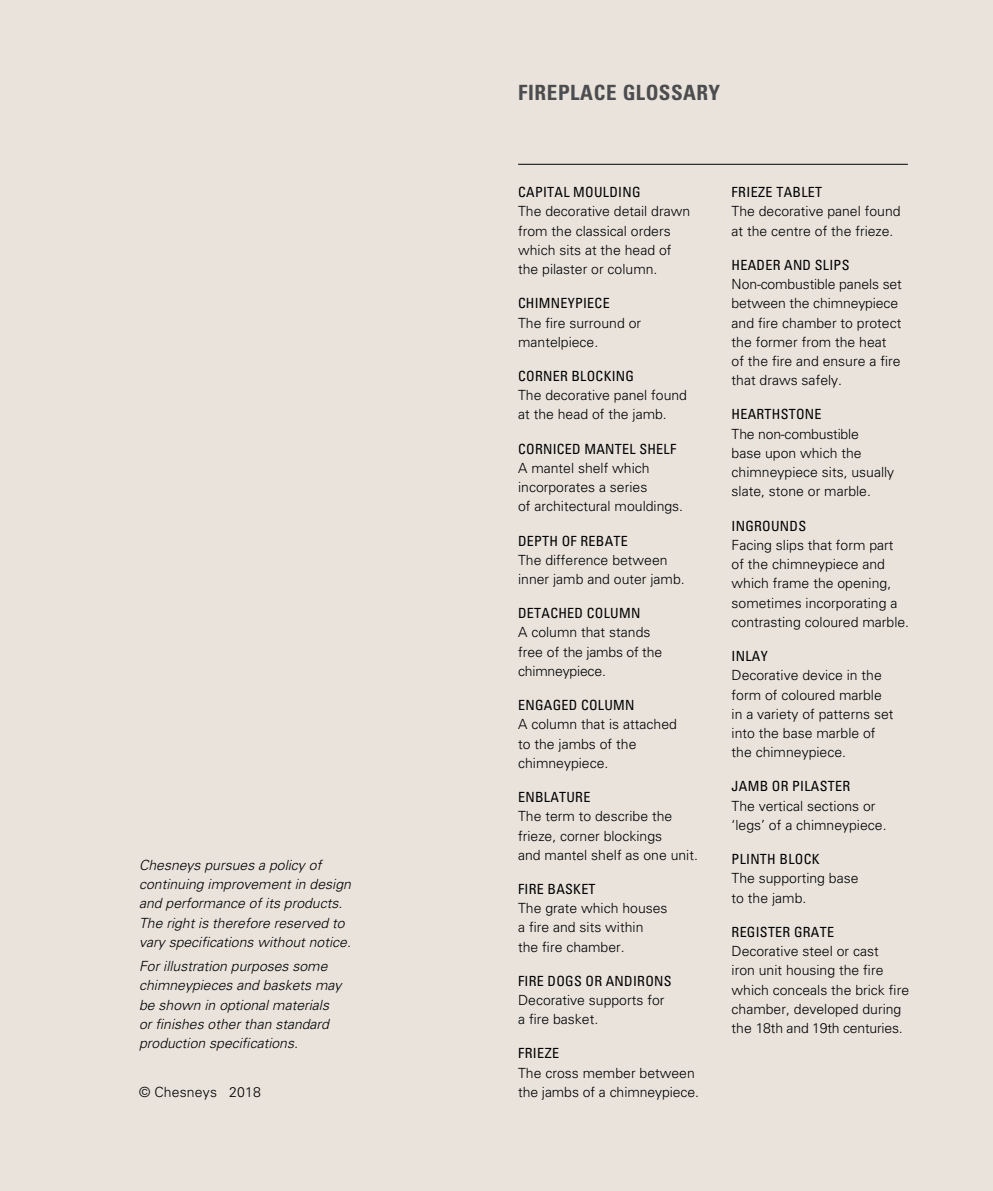
<style>
.page{position:relative;width:993px;height:1191px;background:#fff}
.page>*{position:absolute;margin:0;border:0;box-sizing:border-box;transform-origin:0 0}
.t1{font:700 condensed 21px "Univers LT Std";letter-spacing:.03em;color:#4d4d4f}
.t2{font:300 14px/19.2px "Univers LT Std";color:#000}
.t3{font:italic 300 14px/19.2px "Univers LT Std";color:#000}
.t4{font:condensed 14px "Univers LT Std";letter-spacing:.02em;color:#000}
</style>
<div class="page">
<div style="left:0;top:0;width:992px;height:1191px;background:#e9e3dc"></div>
<hr style="left:518px;top:164px;width:389px;height:1px;background:#000">
<p class="t3" style="left:139px;top:855px;width:213px">Chesneys pursues a policy of continuing improvement in design and performance of its products.<br>The right is therefore reserved to vary specifications without notice.</p>
<p class="t3" style="left:139px;top:956px;width:204px">For illustration purposes some chimneypieces and baskets may be shown in optional materials or finishes other than standard production specifications.</p>
<p class="t2" style="left:139px;top:1082px;width:123px">© Chesneys 2018</p>
<h1 class="t1" style="left:518px;top:79px;width:203px">FIREPLACE GLOSSARY</h1>
<p class="t4" style="left:518px;top:183px;width:124px">CAPITAL MOULDING</p>
<p class="t2" style="left:518px;top:202px;width:173px">The decorative detail drawn from the classical orders which sits at the head of the pilaster or column.</p>
<p class="t4" style="left:518px;top:294px;width:93px">CHIMNEYPIECE</p>
<p class="t2" style="left:518px;top:313px;width:124px">The fire surround or mantelpiece.</p>
<p class="t4" style="left:518px;top:367px;width:117px">CORNER BLOCKING</p>
<p class="t2" style="left:518px;top:385px;width:170px">The decorative panel found at the head of the jamb.</p>
<p class="t4" style="left:518px;top:440px;width:160px">CORNICED MANTEL SHELF</p>
<p class="t2" style="left:518px;top:458px;width:166px">A mantel shelf which incorporates a series<br>of architectural mouldings.</p>
<p class="t4" style="left:518px;top:531px;width:111px">DEPTH OF REBATE</p>
<p class="t2" style="left:518px;top:550px;width:168px">The difference between inner jamb and outer jamb.</p>
<p class="t4" style="left:518px;top:604px;width:124px">DETACHED COLUMN</p>
<p class="t2" style="left:518px;top:623px;width:145px">A column that stands free of the jambs of the chimneypiece.</p>
<p class="t4" style="left:518px;top:696px;width:118px">ENGAGED COLUMN</p>
<p class="t2" style="left:518px;top:714px;width:160px">A column that is attached to the jambs of the chimneypiece.</p>
<p class="t4" style="left:518px;top:788px;width:74px">ENBLATURE</p>
<p class="t2" style="left:518px;top:806px;width:181px">The term to describe the frieze, corner blockings<br>and mantel shelf as one unit.</p>
<p class="t4" style="left:518px;top:880px;width:79px">FIRE BASKET</p>
<p class="t2" style="left:518px;top:898px;width:151px">The grate which houses a fire and sits within<br>the fire chamber.</p>
<p class="t4" style="left:518px;top:972px;width:155px">FIRE DOGS OR ANDIRONS</p>
<p class="t2" style="left:518px;top:990px;width:148px">Decorative supports for a fire basket.</p>
<p class="t4" style="left:518px;top:1044px;width:42px">FRIEZE</p>
<p class="t2" style="left:518px;top:1063px;width:182px">The cross member between the jambs of a chimneypiece.</p>
<p class="t4" style="left:731px;top:183px;width:92px">FRIEZE TABLET</p>
<p class="t2" style="left:731px;top:202px;width:170px">The decorative panel found at the centre of the frieze.</p>
<p class="t4" style="left:731px;top:256px;width:119px">HEADER AND SLIPS</p>
<p class="t2" style="left:731px;top:274px;width:172px">Non-combustible panels set between the chimneypiece and fire chamber to protect the former from the heat of the fire and ensure a fire that draws safely.</p>
<p class="t4" style="left:731px;top:405px;width:91px">HEARTHSTONE</p>
<p class="t2" style="left:731px;top:424px;width:164px">The non-combustible<br>base upon which the chimneypiece sits, usually slate, stone or marble.</p>
<p class="t4" style="left:731px;top:517px;width:76px">INGROUNDS</p>
<p class="t2" style="left:731px;top:535px;width:179px">Facing slips that form part of the chimneypiece and which frame the opening, sometimes incorporating a contrasting coloured marble.</p>
<p class="t4" style="left:731px;top:647px;width:38px">INLAY</p>
<p class="t2" style="left:731px;top:665px;width:163px">Decorative device in the form of coloured marble in a variety of patterns set into the base marble of the chimneypiece.</p>
<p class="t4" style="left:731px;top:777px;width:120px">JAMB OR PILASTER</p>
<p class="t2" style="left:731px;top:796px;width:156px">The vertical sections or ‘legs’ of a chimneypiece.</p>
<p class="t4" style="left:731px;top:850px;width:89px">PLINTH BLOCK</p>
<p class="t2" style="left:731px;top:868px;width:128px">The supporting base to the jamb.</p>
<p class="t4" style="left:731px;top:923px;width:104px">REGISTER GRATE</p>
<p class="t2" style="left:731px;top:941px;width:179px">Decorative steel or cast<br>iron unit housing the fire which conceals the brick fire chamber, developed during the 18th and 19th centuries.</p>
</div>
